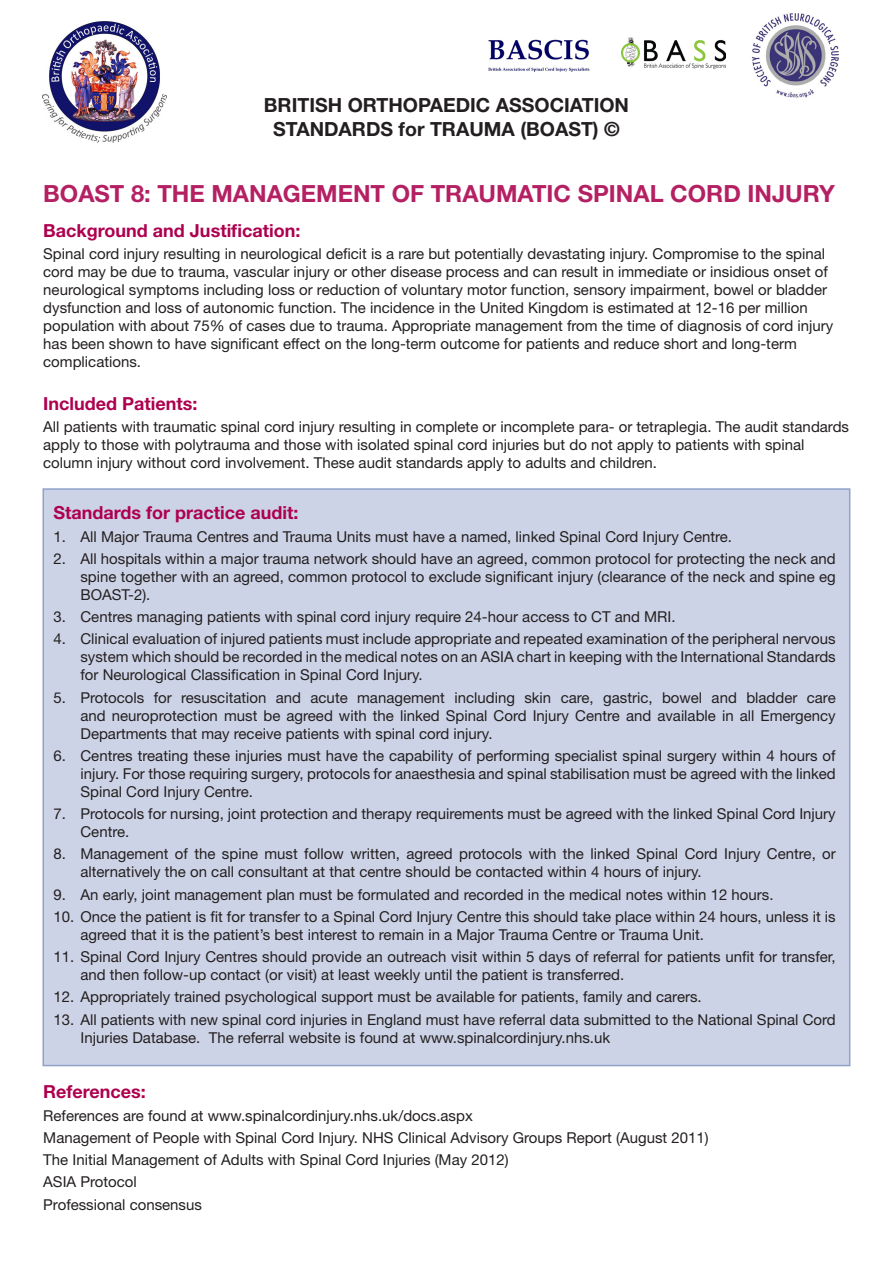
<style>
.page{position:relative;width:893px;height:1263px;background:#fff}
.page>*{position:absolute;margin:0;border:0;box-sizing:border-box;transform-origin:0 0}
.t1{font:700 23.7px "Helvetica Neue";color:#b52063}
.t2{font:700 19.5px/23.4px "Helvetica Neue";color:#231f20;text-align:center}
.t3{font:700 18px "Helvetica Neue";color:#ad004f}
.t4{font:15px/18px "Helvetica Neue";color:#231f20}
</style>
<div class="page">
<img style="left:751px;top:13px;width:88px;height:85px">
<div style="left:43px;top:488px;width:807px;height:578px;background:#cdd3e6;border:2px solid #90a2c8"></div>
<img style="left:488px;top:39px;width:102px;height:33px">
<img style="left:621px;top:37px;width:105px;height:32px">
<img style="left:43px;top:22px;width:123px;height:121px">
<p class="t2" style="left:264px;top:93px;width:367px">BRITISH ORTHOPAEDIC ASSOCIATION<br>STANDARDS for TRAUMA (BOAST) ©</p>
<p class="t1" style="left:43px;top:179px;width:793px">BOAST 8: THE MANAGEMENT OF TRAUMATIC SPINAL CORD INJURY</p>
<p class="t3" style="left:43px;top:219px;width:259px">Background and Justification:</p>
<p class="t4" style="left:43px;top:244px;width:791px">Spinal cord injury resulting in neurological deficit is a rare but potentially devastating injury. Compromise to the spinal cord may be due to trauma, vascular injury or other disease process and can result in immediate or insidious onset of neurological symptoms including loss or reduction of voluntary motor function, sensory impairment, bowel or bladder dysfunction and loss of autonomic function. The incidence in the United Kingdom is estimated at 12-16 per million population with about 75% of cases due to trauma. Appropriate management from the time of diagnosis of cord injury has been shown to have significant effect on the long-term outcome for patients and reduce short and long-term complications.</p>
<p class="t3" style="left:43px;top:392px;width:156px">Included Patients:</p>
<p class="t4" style="left:43px;top:418px;width:807px">All patients with traumatic spinal cord injury resulting in complete or incomplete para- or tetraplegia. The audit standards apply to those with polytrauma and those with isolated spinal cord injuries but do not apply to patients with spinal column injury without cord involvement. These audit standards apply to adults and children.</p>
<p class="t3" style="left:53px;top:502px;width:246px">Standards for practice audit:</p>
<p class="t4" style="left:53px;top:527px;width:680px">1. All Major Trauma Centres and Trauma Units must have a named, linked Spinal Cord Injury Centre.</p>
<p class="t4" style="left:80px;top:549px;width:757px;text-align:justify;text-indent:-27px">2. All hospitals within a major trauma network should have an agreed, common protocol for protecting the neck and spine together with an agreed, common protocol to exclude significant injury (clearance of the neck and spine eg BOAST-2).</p>
<p class="t4" style="left:53px;top:608px;width:624px">3. Centres managing patients with spinal cord injury require 24-hour access to CT and MRI.</p>
<p class="t4" style="left:80px;top:630px;width:757px;text-align:justify;text-indent:-27px">4. Clinical evaluation of injured patients must include appropriate and repeated examination of the peripheral nervous system which should be recorded in the medical notes on an ASIA chart in keeping with the International Standards for Neurological Classification in Spinal Cord Injury.</p>
<p class="t4" style="left:80px;top:688px;width:757px;text-align:justify;text-indent:-27px">5. Protocols for resuscitation and acute management including skin care, gastric, bowel and bladder care and neuroprotection must be agreed with the linked Spinal Cord Injury Centre and available in all Emergency Departments that may receive patients with spinal cord injury.</p>
<p class="t4" style="left:80px;top:746px;width:757px;text-align:justify;text-indent:-27px">6. Centres treating these injuries must have the capability of performing specialist spinal surgery within 4 hours of injury. For those requiring surgery, protocols for anaesthesia and spinal stabilisation must be agreed with the linked Spinal Cord Injury Centre.</p>
<p class="t4" style="left:80px;top:805px;width:757px;text-indent:-27px">7. Protocols for nursing, joint protection and therapy requirements must be agreed with the linked Spinal Cord Injury<br>Centre.</p>
<p class="t4" style="left:80px;top:845px;width:757px;text-indent:-27px">8. Management of the spine must follow written, agreed protocols with the linked Spinal Cord Injury Centre, or alternatively the on call consultant at that centre should be contacted within 4 hours of injury.</p>
<p class="t4" style="left:53px;top:885px;width:722px">9. An early, joint management plan must be formulated and recorded in the medical notes within 12 hours.</p>
<p class="t4" style="left:80px;top:907px;width:757px;text-indent:-27px">10. Once the patient is fit for transfer to a Spinal Cord Injury Centre this should take place within 24 hours, unless it is agreed that it is the patient’s best interest to remain in a Major Trauma Centre or Trauma Unit.</p>
<p class="t4" style="left:80px;top:948px;width:757px;text-indent:-27px">11. Spinal Cord Injury Centres should provide an outreach visit within 5 days of referral for patients unfit for transfer, and then follow-up contact (or visit) at least weekly until the patient is transferred.</p>
<p class="t4" style="left:53px;top:988px;width:650px">12. Appropriately trained psychological support must be available for patients, family and carers.</p>
<p class="t4" style="left:80px;top:1010px;width:757px;text-indent:-27px">13. All patients with new spinal cord injuries in England must have referral data submitted to the National Spinal Cord<br>Injuries Database. The referral website is found at www.spinalcordinjury.nhs.uk</p>
<p class="t3" style="left:43px;top:1081px;width:104px">References:</p>
<p class="t4" style="left:43px;top:1106px;width:431px">References are found at www.spinalcordinjury.nhs.uk/docs.aspx</p>
<p class="t4" style="left:43px;top:1128px;width:667px">Management of People with Spinal Cord Injury. NHS Clinical Advisory Groups Report (August 2011)</p>
<p class="t4" style="left:43px;top:1151px;width:467px">The Initial Management of Adults with Spinal Cord Injuries (May 2012)</p>
<p class="t4" style="left:43px;top:1173px;width:95px">ASIA Protocol</p>
<p class="t4" style="left:43px;top:1195px;width:160px">Professional consensus</p>
</div>
